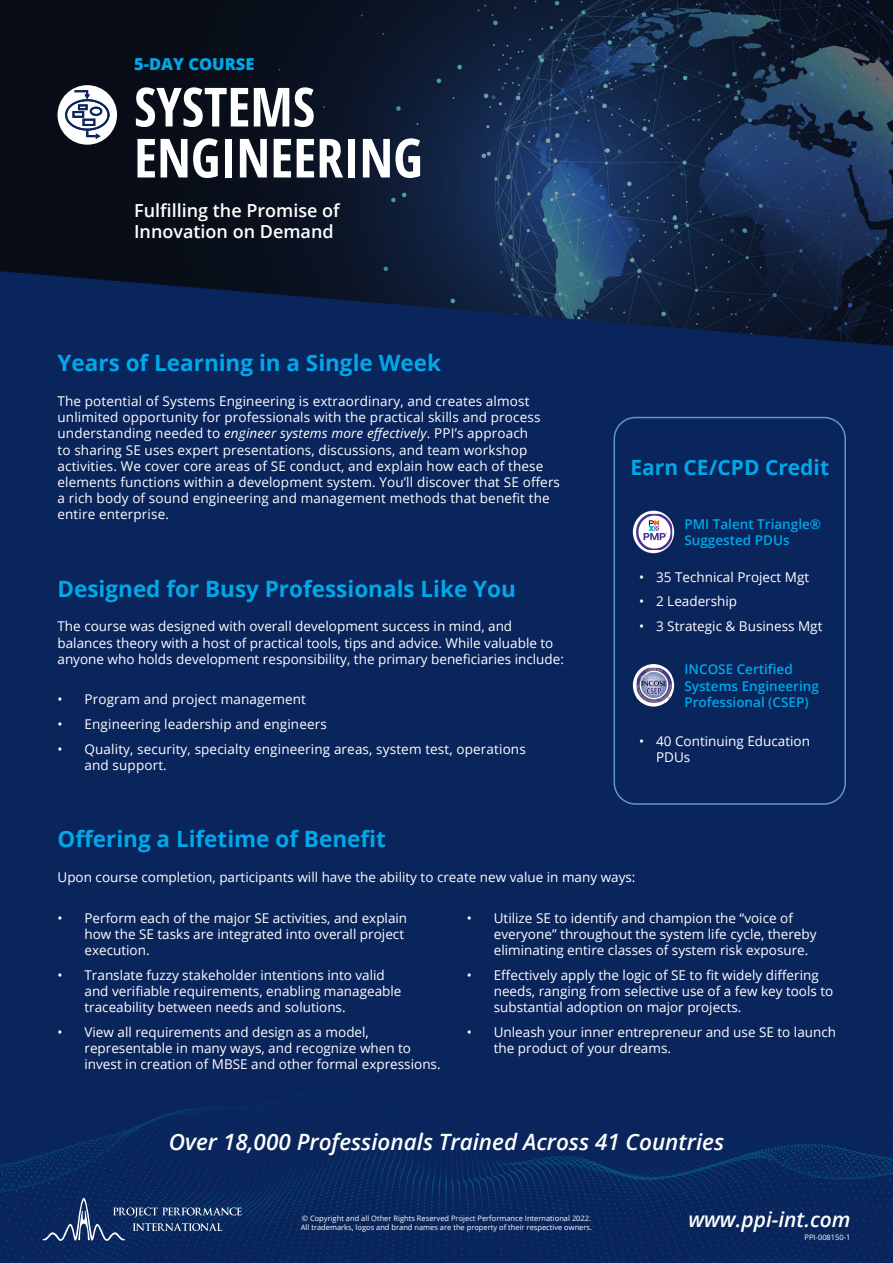
<style>
.page{position:relative;width:893px;height:1263px;background:#fff}
.page>*{position:absolute;margin:0;border:0;box-sizing:border-box;transform-origin:0 0}
.t1{font:700 54px/51px "Open Sans Condensed";color:#fff}
.t2{font:700 22.5px "Open Sans";color:#00a8e8}
.t3{font:italic 600 22.5px "Open Sans";color:#fff}
.t4{font:700 21px "Open Sans";color:#00a8e8}
.t5{font:italic 600 21px "Open Sans";color:#fff}
.t6{font:600 18px/21.6px "Open Sans";color:#fff}
.t7{font:800 16.5px "Open Sans";color:#00a8e8}
.t8{font:13.5px/16.2px "Open Sans";color:#fff}
.t9{font:600 13.5px/16.2px "Open Sans";color:#00a8e8}
.t10{font:600 13.5px/16.2px "Open Sans";color:#00a8e8}
.t11{font:7.5px/9px "Open Sans";color:#fff}
.s1{font-style:italic}
</style>
<div class="page">
<img style="left:0;top:0;width:893px;height:271px">
<div style="left:0;top:271px;width:893px;height:761px;background:#0a245c"></div>
<img style="left:0;top:1032px;width:893px;height:231px">
<div style="left:58px;top:85px;width:59px;height:60px;background:#fff;border-radius:50%"></div>
<svg style="left:65px;top:90px;width:45px;height:49px"></svg>
<div style="left:614px;top:417px;width:232px;height:388px;border:2px solid #6196d0;border-radius:21px"></div>
<div style="left:633px;top:664px;width:41px;height:42px;background:#fff;border-radius:50%"></div>
<img style="left:636px;top:668px;width:36px;height:35px">
<svg style="left:633px;top:511px;width:41px;height:42px"></svg>
<img style="left:636px;top:514px;width:36px;height:36px">
<svg style="left:43px;top:1198px;width:199px;height:43px;background:#243f70"></svg>
<p class="t7" style="left:134px;top:52px;width:122px">5-DAY COURSE</p>
<h1 class="t1" style="left:134px;top:80px;width:290px">SYSTEMS<br>ENGINEERING</h1>
<h3 class="t6" style="left:134px;top:199px;width:207px">Fulfilling the Promise of<br>Innovation on Demand</h3>
<h2 class="t2" style="left:58px;top:347px;width:385px">Years of Learning in a Single Week</h2>
<p class="t8" style="left:58px;top:393px;width:504px">The potential of Systems Engineering is extraordinary, and creates almost unlimited opportunity for professionals with the practical skills and process understanding needed to <span class="s1">engineer systems more effectively</span>. PPI’s approach<br>to sharing SE uses expert presentations, discussions, and team workshop activities. We cover core areas of SE conduct, and explain how each of these elements functions within a development system. You’ll discover that SE offers a rich body of sound engineering and management methods that benefit the entire enterprise.</p>
<h2 class="t2" style="left:58px;top:573px;width:460px">Designed for Busy Professionals Like You</h2>
<p class="t8" style="left:58px;top:618px;width:508px">The course was designed with overall development success in mind, and balances theory with a host of practical tools, tips and advice. While valuable to anyone who holds development responsibility, the primary beneficiaries include:</p>
<p class="t8" style="left:58px;top:691px;width:250px">• Program and project management</p>
<p class="t8" style="left:58px;top:716px;width:271px">• Engineering leadership and engineers</p>
<p class="t8" style="left:85px;top:740px;width:443px;text-indent:-27px">• Quality, security, specialty engineering areas, system test, operations and support.</p>
<h2 class="t2" style="left:58px;top:823px;width:330px">Offering a Lifetime of Benefit</h2>
<h3 class="t4" style="left:630px;top:453px;width:200px">Earn CE/CPD Credit</h3>
<p class="t10" style="left:684px;top:516px;width:138px">PMI Talent Triangle®<br>Suggested PDUs</p>
<p class="t8" style="left:639px;top:568px;width:172px">• 35 Technical Project Mgt</p>
<p class="t8" style="left:639px;top:593px;width:100px">• 2 Leadership</p>
<p class="t8" style="left:639px;top:618px;width:185px">• 3 Strategic &amp; Business Mgt</p>
<p class="t9" style="left:684px;top:661px;width:136px">INCOSE Certified<br>Systems Engineering<br>Professional (CSEP)</p>
<p class="t8" style="left:656px;top:733px;width:155px;text-indent:-17px">• 40 Continuing Education<br>PDUs</p>
<p class="t8" style="left:58px;top:869px;width:579px">Upon course completion, participants will have the ability to create new value in many ways:</p>
<p class="t8" style="left:85px;top:909px;width:324px;text-indent:-27px">• Perform each of the major SE activities, and explain how the SE tasks are integrated into overall project execution.</p>
<p class="t8" style="left:85px;top:966px;width:318px;text-indent:-27px">• Translate fuzzy stakeholder intentions into valid and verifiable requirements, enabling manageable traceability between needs and solutions.</p>
<p class="t8" style="left:85px;top:1024px;width:358px;text-indent:-27px">• View all requirements and design as a model, representable in many ways, and recognize when to invest in creation of MBSE and other formal expressions.</p>
<p class="t8" style="left:494px;top:909px;width:324px;text-indent:-27px">• Utilize SE to identify and champion the “voice of everyone” throughout the system life cycle, thereby eliminating entire classes of system risk exposure.</p>
<p class="t8" style="left:494px;top:966px;width:341px;text-indent:-27px">• Effectively apply the logic of SE to fit widely differing needs, ranging from selective use of a few key tools to substantial adoption on major projects.</p>
<p class="t8" style="left:494px;top:1024px;width:344px;text-indent:-27px">• Unleash your inner entrepreneur and use SE to launch the product of your dreams.</p>
<h2 class="t3" style="left:169px;top:1126px;width:557px">Over 18,000 Professionals Trained Across 41 Countries</h2>
<p class="t11" style="left:301px;top:1213px;width:293px">© Copyright and all Other Rights Reserved Project Performance International 2022.<br>All trademarks, logos and brand names are the property of their respective owners.</p>
<h3 class="t5" style="left:688px;top:1205px;width:164px">www.ppi-int.com</h3>
<p class="t11" style="left:804px;top:1233px;width:47px">PPI-008150-1</p>
</div>
